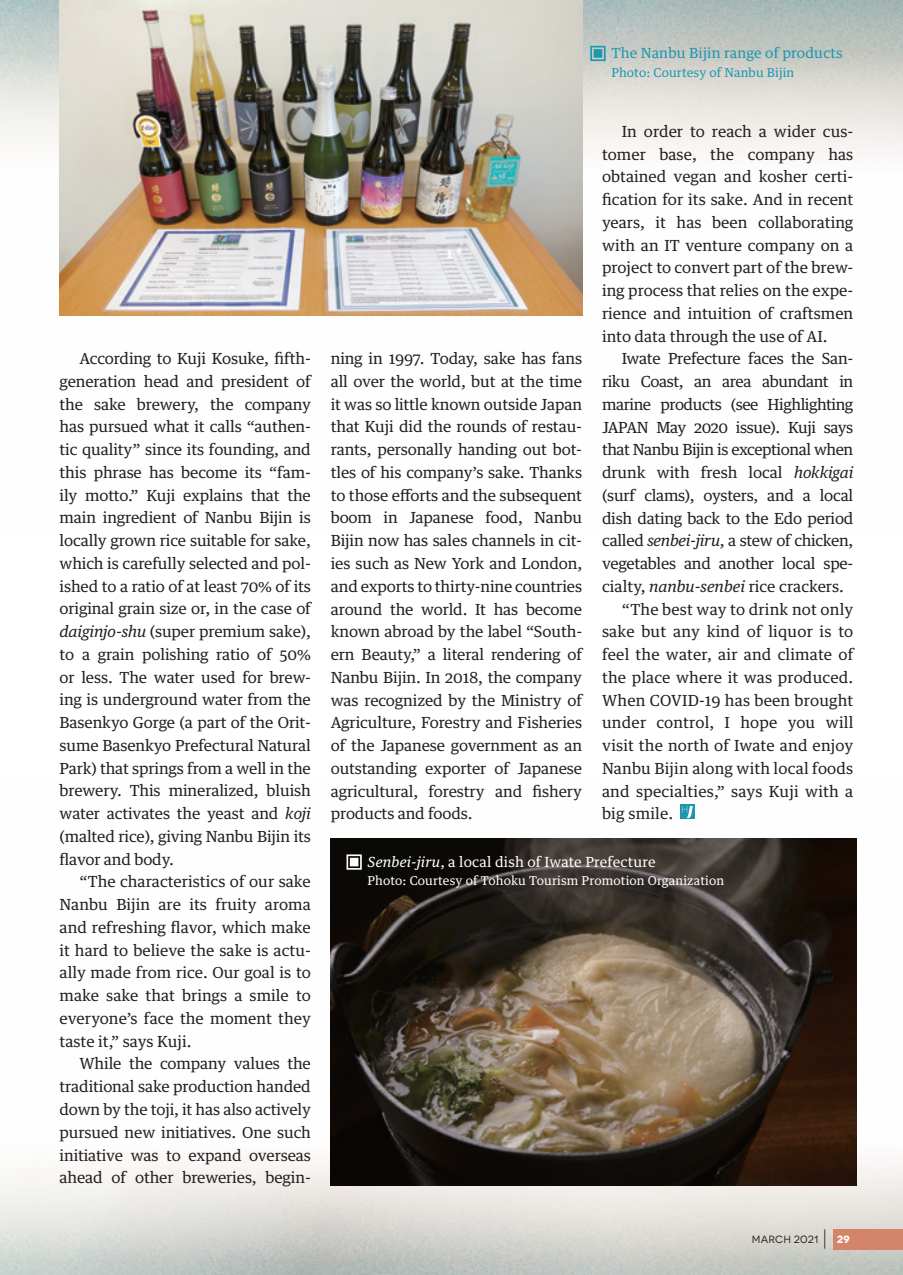
<style>
.page{position:relative;width:903px;height:1275px;background:#fff}
.page>*{position:absolute;margin:0;border:0;box-sizing:border-box;transform-origin:0 0}
.t1{font:15.4px/22.8px "Guardian Text Egyp";letter-spacing:-.01em;color:#231f20;text-align:justify}
.t2{font:15.4px "Guardian Text Egyp";letter-spacing:.01em;color:#231f20}
.t3{font:15.4px "Guardian Text Egyp";letter-spacing:-.03em;color:#231f20}
.t4{font:14px "Guardian Text Egyp";letter-spacing:.01em;color:#fff}
.t5{font:14px "Guardian Text Egyp";letter-spacing:.01em;color:#1b97b0}
.t6{font:12.25px "Guardian Text Egyp";letter-spacing:.01em;color:#fff}
.t7{font:12.25px "Guardian Text Egyp";letter-spacing:.01em;color:#1b97b0}
.t8{font:900 12.25px "Guardian Text Egyp";color:#fff}
.t9{font:10.5px "Novecentowide";letter-spacing:.015em;color:#231f20}
.s1{font-style:italic}
.s2{font-weight:300;font-size:22.75px}
.s3{font-weight:700;color:#fff}
</style>
<div class="page">
<img style="left:0;top:0;width:903px;height:316px">
<img style="left:0;top:804px;width:903px;height:471px">
<div style="left:833px;top:1229px;width:70px;height:20px;background:#d3846a"></div>
<svg style="left:681px;top:805px;width:14px;height:14px"></svg>
<svg style="left:683px;top:806px;width:10px;height:12px"></svg>
<img style="left:331px;top:838px;width:525px;height:347px">
<img style="left:60px;top:0;width:522px;height:315px">
<svg style="left:589px;top:45px;width:17px;height:17px"></svg>
<svg style="left:346px;top:854px;width:17px;height:16px"></svg>
<p class="t1" style="left:60px;top:346px;width:253px;text-indent:20px">According to Kuji Kosuke, fifth&shy;generation head and president of the sake brewery, the company has pursued what it calls “authen&shy;tic quality” since its founding, and this phrase has become its “fam&shy;ily motto.” Kuji explains that the main ingredient of Nanbu Bijin is locally grown rice suitable for sake, which is carefully selected and pol&shy;ished to a ratio of at least 70% of its original grain size or, in the case of <span class="s1">daiginjo-shu</span> (super premium sake), to a grain polishing ratio of 50% or less. The water used for brew&shy;ing is underground water from the Basenkyo Gorge (a part of the Orit&shy;sume Basenkyo Prefectural Natural Park) that springs from a well in the brewery. This mineralized, bluish water activates the yeast and <span class="s1">koji </span>(malted rice), giving Nanbu Bijin its flavor and body.</p>
<p class="t1" style="left:60px;top:869px;width:253px;text-indent:20px">“The characteristics of our sake Nanbu Bijin are its fruity aroma and refreshing flavor, which make it hard to believe the sake is actu&shy;ally made from rice. Our goal is to make sake that brings a smile to everyone’s face the moment they taste it,” says Kuji.</p>
<p class="t1" style="left:60px;top:1051px;width:253px;text-indent:20px">While the company values the traditional sake production handed down by the toji, it has also actively pursued new initiatives. One such initiative was to expand overseas ahead of other breweries, begin-</p>
<p class="t8" style="left:447px;top:243px;width:7px">1</p>
<p class="t1" style="left:331px;top:346px;width:253px">ning in 1997. Today, sake has fans all over the world, but at the time it was so little known outside Japan that Kuji did the rounds of restau&shy;rants, personally handing out bot&shy;tles of his company’s sake. Thanks to those efforts and the subsequent boom in Japanese food, Nanbu Bijin now has sales channels in cit&shy;ies such as New York and London, and exports to thirty-nine countries around the world. It has become known abroad by the label “South&shy;ern Beauty,” a literal rendering of Nanbu Bijin. In 2018, the company was recognized by the Ministry of Agriculture, Forestry and Fisheries of the Japanese government as an outstanding exporter of Japanese agricultural, forestry and fishery products and foods.</p>
<p class="t5" style="left:611px;top:41px;width:233px">The Nanbu Bijin range of products</p>
<p class="t7" style="left:611px;top:62px;width:184px">Photo: Courtesy of Nanbu Bijin</p>
<p class="t1" style="left:602px;top:118px;width:253px;text-indent:20px">In order to reach a wider cus&shy;tomer base, the company has obtained vegan and kosher certi&shy;fication for its sake. And in recent years, it has been collaborating with an IT venture company on a project to convert part of the brew&shy;ing process that relies on the expe&shy;rience and intuition of craftsmen into data through the use of AI.</p>
<p class="t1" style="left:622px;top:346px;width:233px">Iwate Prefecture faces the San-</p>
<p class="t3" style="left:602px;top:369px;width:253px">riku Coast, an area abundant in</p>
<p class="t3" style="left:602px;top:391px;width:253px">marine products (see Highlighting</p>
<p class="t3" style="left:602px;top:414px;width:253px">JAPAN May 2020 issue). Kuji says</p>
<p class="t3" style="left:602px;top:437px;width:253px">that Nanbu Bijin is exceptional when</p>
<p class="t1" style="left:602px;top:460px;width:253px">drunk with fresh local <span class="s1">hokkigai</span></p>
<p class="t1" style="left:602px;top:482px;width:253px">(surf clams), oysters, and a local</p>
<p class="t1" style="left:602px;top:505px;width:253px">dish dating back to the Edo period</p>
<p class="t1" style="left:602px;top:528px;width:253px">called <span class="s1">senbei-jiru</span>, a stew of chicken,</p>
<p class="t1" style="left:602px;top:551px;width:253px">vegetables and another local spe-</p>
<p class="t1" style="left:602px;top:573px;width:244px">cialty, <span class="s1">nanbu-senbei</span> rice crackers.</p>
<p class="t2" style="left:622px;top:596px;width:233px">“The best way to drink not only</p>
<p class="t2" style="left:602px;top:619px;width:253px">sake but any kind of liquor is to</p>
<p class="t2" style="left:602px;top:642px;width:253px">feel the water, air and climate of</p>
<p class="t2" style="left:602px;top:664px;width:253px">the place where it was produced.</p>
<p class="t2" style="left:602px;top:687px;width:253px">When COVID-19 has been brought</p>
<p class="t2" style="left:602px;top:710px;width:253px">under control, I hope you will</p>
<p class="t2" style="left:602px;top:733px;width:253px">visit the north of Iwate and enjoy</p>
<p class="t2" style="left:602px;top:755px;width:253px">Nanbu Bijin along with local foods</p>
<p class="t2" style="left:602px;top:778px;width:253px">and specialties,” says Kuji with a</p>
<p class="t2" style="left:602px;top:801px;width:73px">big smile.</p>
<p class="t4" style="left:368px;top:850px;width:290px"><span class="s1">Senbei-jiru</span>, a local dish of Iwate Prefecture</p>
<p class="t6" style="left:368px;top:871px;width:358px">Photo: Courtesy of Tohoku Tourism Promotion Organization</p>
<p class="t9" style="left:752px;top:1233px;width:100px">MARCH 2021 <span class="s2">|</span> <span class="s3">29</span></p>
</div>
